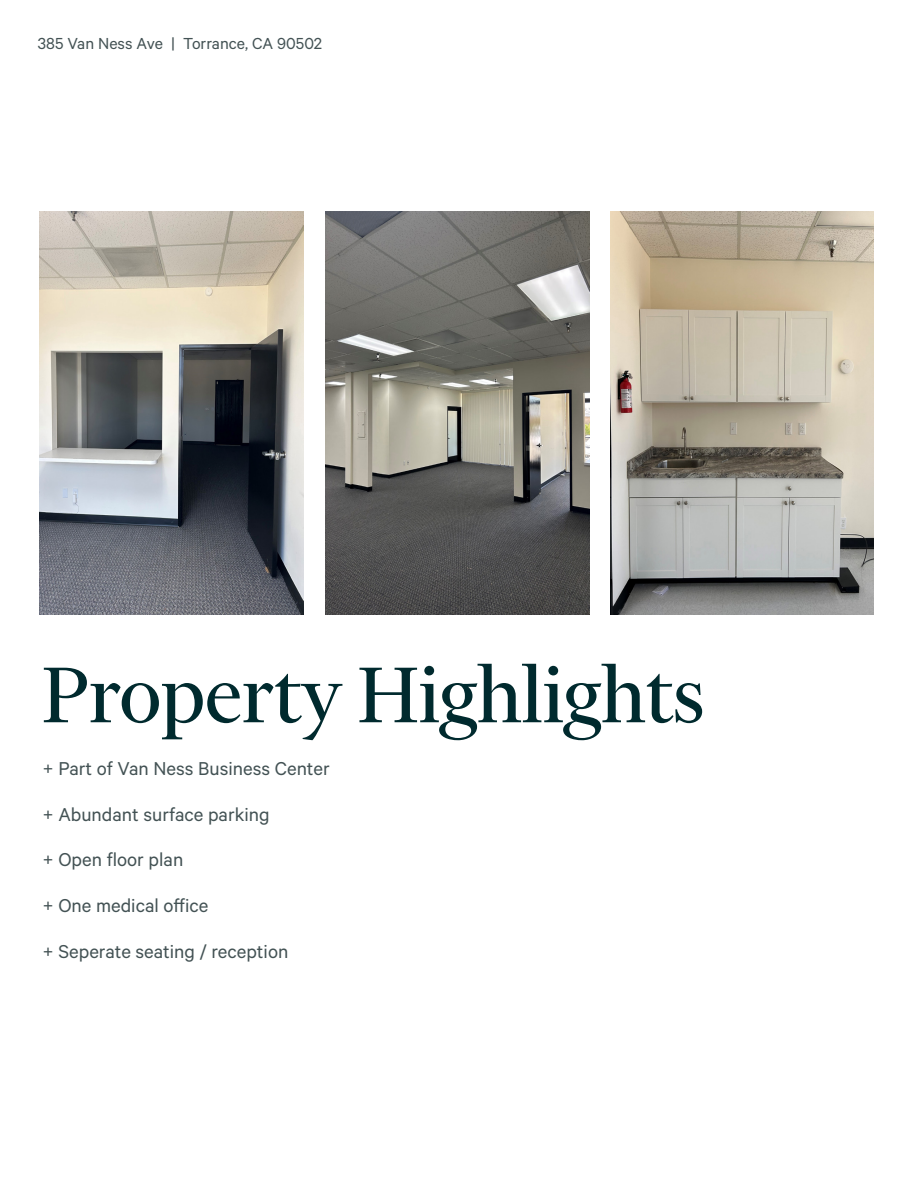
<style>
.page{position:relative;width:918px;height:1188px;background:#fff}
.page>*{position:absolute;margin:0;border:0;box-sizing:border-box;transform-origin:0 0}
.t1{font:90px "Financier Display";color:#002a2e}
.t2{font:21px/45.8px "Calibre";color:#435254}
.t3{font:18px "Calibre";color:#435254}
</style>
<div class="page">
<img style="left:39px;top:212px;width:265px;height:403px">
<img style="left:326px;top:212px;width:264px;height:403px">
<img style="left:610px;top:212px;width:264px;height:403px">
<p class="t3" style="left:38px;top:33px;width:286px">385 Van Ness Ave | Torrance, CA 90502</p>
<h1 class="t1" style="left:42px;top:648px;width:664px">Property Highlights</h1>
<p class="t2" style="left:42px;top:745px;width:289px">+ Part of Van Ness Business Center + Abundant surface parking<br>+ Open floor plan<br>+ One medical office<br>+ Seperate seating / reception</p>
</div>
